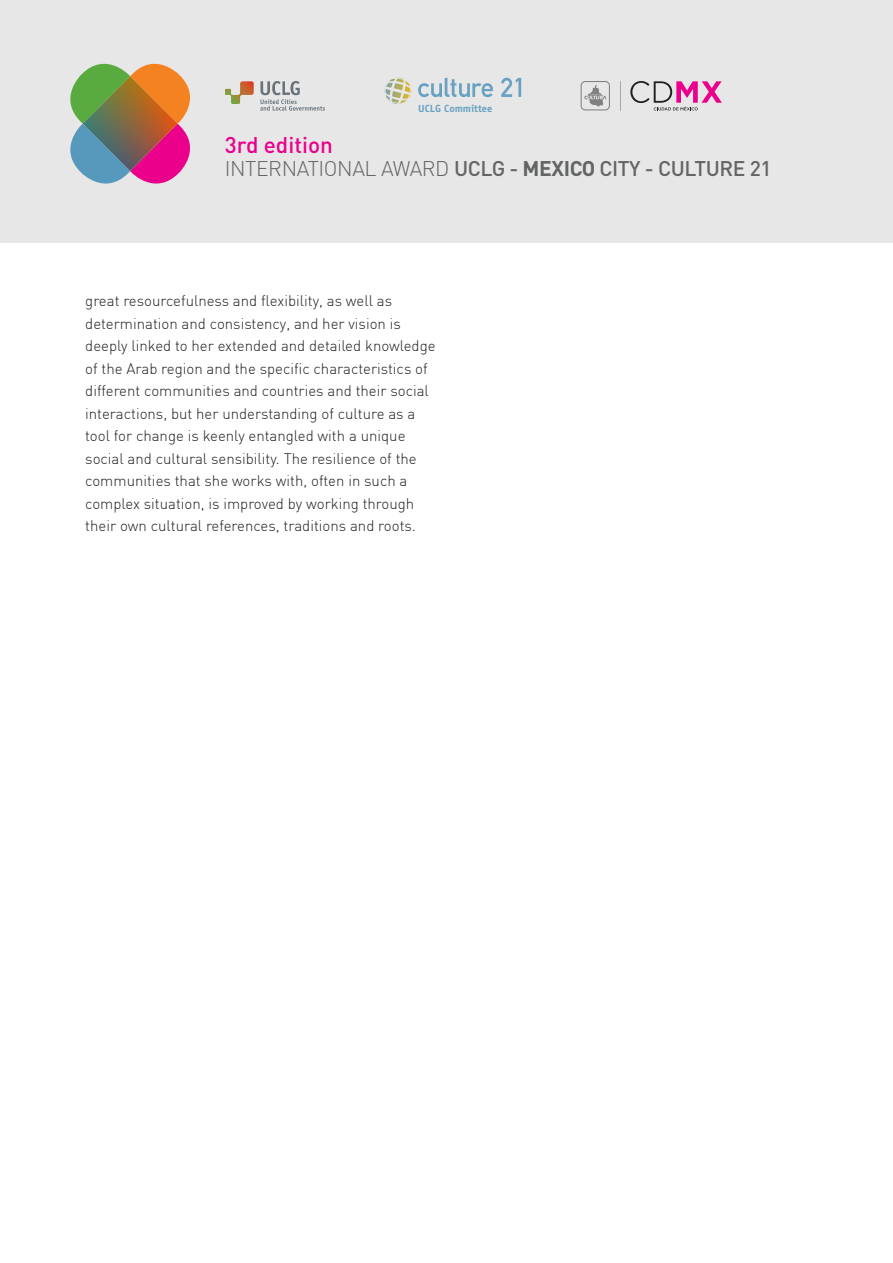
<style>
.page{position:relative;width:893px;height:1263px;background:#fff}
.page>*{position:absolute;margin:0;border:0;box-sizing:border-box;transform-origin:0 0}
.t1{font:500 22.5px "DIN Pro";color:#eb008c}
.t2{font:500 21px "DIN Pro";letter-spacing:-.02em;color:#636466}
.t3{font:300 15px/22.5px "DIN";color:#241f21}
.t4{font:700 10.35px "Officina Sans";color:#68a1c1}
.s1{font-weight:300}
.s2{font-weight:700}
</style>
<div class="page">
<div style="left:0;top:0;width:893px;height:242px;background:#e7e7e7"></div>
<svg style="left:225px;top:81px;width:29px;height:23px"></svg>
<svg style="left:260px;top:81px;width:65px;height:29px"></svg>
<svg style="left:418px;top:78px;width:103px;height:19px"></svg>
<svg style="left:385px;top:78px;width:26px;height:15px"></svg>
<svg style="left:581px;top:81px;width:29px;height:29px"></svg>
<hr style="left:620px;top:81px;width:1px;height:30px;background:#a6a8ab">
<svg style="left:630px;top:81px;width:92px;height:29px"></svg>
<svg style="left:70px;top:63px;width:120px;height:121px"></svg>
<img style="left:83px;top:76px;width:95px;height:48px">
<img style="left:83px;top:124px;width:95px;height:47px">
<p class="t4" style="left:418px;top:102px;width:76px">UCLG Committee</p>
<h1 class="t1" style="left:225px;top:130px;width:110px">3rd edition</h1>
<h2 class="t2" style="left:225px;top:154px;width:548px"><span class="s1">INTERNATIONAL AWARD</span> UCLG - <span class="s2">MEXICO</span> CITY - CULTURE 21</h2>
<p class="t3" style="left:85px;top:290px;width:352px">great resourcefulness and flexibility, as well as determination and consistency, and her vision is deeply linked to her extended and detailed knowledge of the Arab region and the specific characteristics of different communities and countries and their social interactions, but her understanding of culture as a tool for change is keenly entangled with a unique social and cultural sensibility. The resilience of the communities that she works with, often in such a complex situation, is improved by working through their own cultural references, traditions and roots.</p>
</div>
